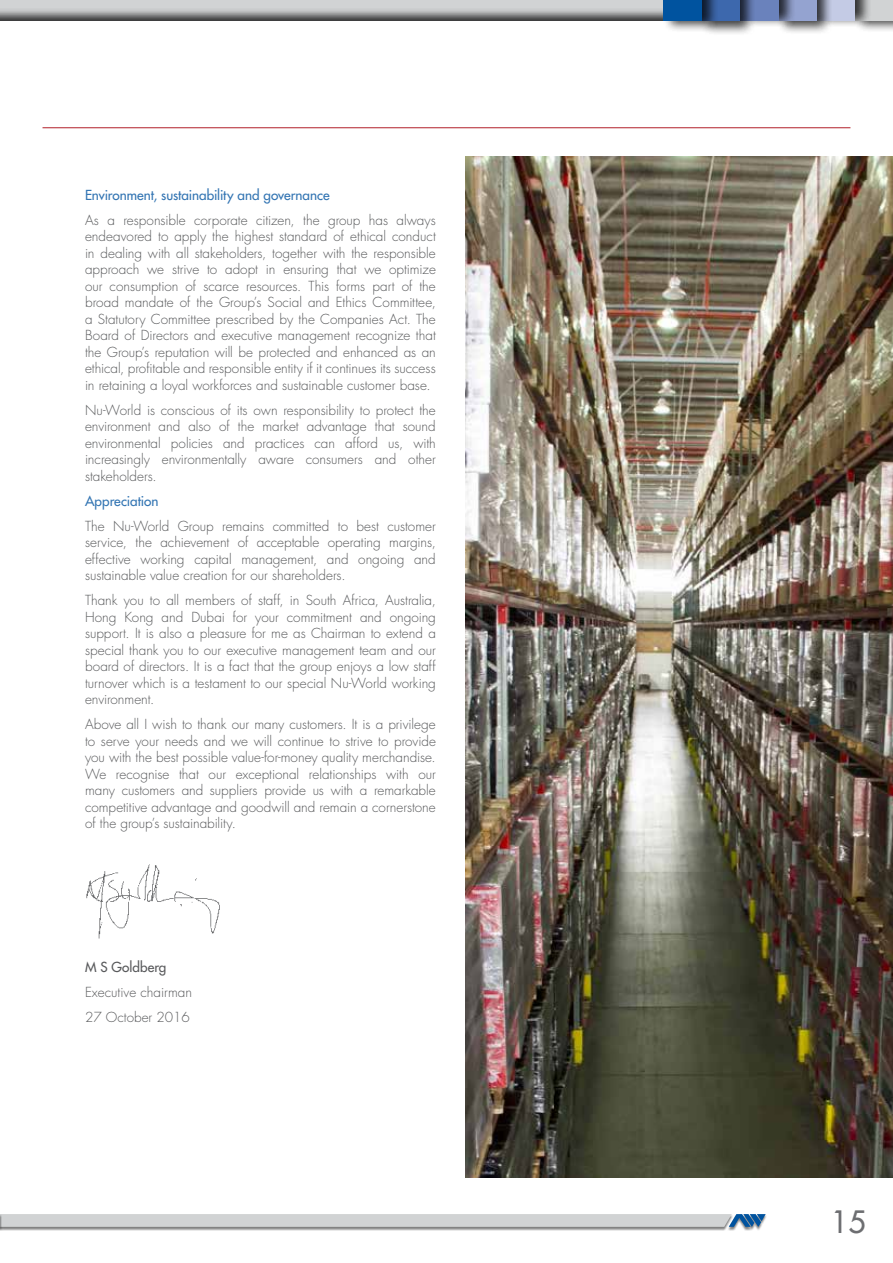
<style>
.page{position:relative;width:893px;height:1263px;background:#fff}
.page>*{position:absolute;margin:0;border:0;box-sizing:border-box;transform-origin:0 0}
.t1{font:500 30px "Futura Std";color:#6d6e71}
.t2{font:300 13.5px/16.5px "Futura Std";color:#58595b;text-align:justify}
.t3{font:500 13.5px "Futura Std";letter-spacing:-.005em;color:#3375b3}
.t4{font:500 13.5px "Futura Std";color:#58595b}
</style>
<div class="page">
<img style="left:466px;top:156px;width:427px;height:1022px">
<img style="left:86px;top:864px;width:134px;height:75px">
<div style="left:0;top:0;width:893px;height:24px;background:#000;opacity:.75"></div>
<div style="left:854px;top:0;width:39px;height:32px;background:#000;opacity:.75"></div>
<div style="left:855px;top:0;width:38px;height:21px;background:#d1d3d4"></div>
<div style="left:816px;top:0;width:56px;height:28px;background:#000;opacity:.75"></div>
<div style="left:816px;top:0;width:39px;height:21px;background:#c4cbe5"></div>
<div style="left:777px;top:0;width:56px;height:34px;background:#000;opacity:.75"></div>
<div style="left:778px;top:0;width:38px;height:21px;background:#94a3d0"></div>
<div style="left:739px;top:0;width:56px;height:28px;background:#000;opacity:.75"></div>
<div style="left:740px;top:0;width:38px;height:21px;background:#6a82bc"></div>
<div style="left:699px;top:0;width:56px;height:35px;background:#000;opacity:.75"></div>
<div style="left:702px;top:0;width:38px;height:21px;background:#3d68ad"></div>
<div style="left:663px;top:0;width:56px;height:32px;background:#000;opacity:.75"></div>
<div style="left:663px;top:0;width:39px;height:21px;background:#00539f"></div>
<svg style="left:0;top:1214px;width:766px;height:17px;background:#c4c7c9"></svg>
<hr style="left:43px;top:127px;width:807px;height:1px;background:#b22029">
<p class="t3" style="left:85px;top:186px;width:246px">Environment, sustainability and governance</p>
<p class="t2" style="left:85px;top:212px;width:352px">As a responsible corporate citizen, the group has always endeavored to apply the highest standard of ethical conduct in dealing with all stakeholders, together with the responsible approach we strive to adopt in ensuring that we optimize our consumption of scarce resources. This forms part of the broad mandate of the Group’s Social and Ethics Committee, a Statutory Committee prescribed by the Companies Act. The Board of Directors and executive management recognize that the Group’s reputation will be protected and enhanced as an ethical, profitable and responsible entity if it continues its success in retaining a loyal workforces and sustainable customer base.</p>
<p class="t2" style="left:85px;top:402px;width:352px">Nu-World is conscious of its own responsibility to protect the environment and also of the market advantage that sound environmental policies and practices can afford us, with increasingly environmentally aware consumers and other stakeholders.</p>
<p class="t3" style="left:85px;top:492px;width:75px">Appreciation</p>
<p class="t2" style="left:85px;top:518px;width:352px">The Nu-World Group remains committed to best customer service, the achievement of acceptable operating margins, effective working capital management, and ongoing and sustainable value creation for our shareholders.</p>
<p class="t2" style="left:85px;top:592px;width:352px">Thank you to all members of staff, in South Africa, Australia, Hong Kong and Dubai for your commitment and ongoing support. It is also a pleasure for me as Chairman to extend a special thank you to our executive management team and our board of directors. It is a fact that the group enjoys a low staff turnover which is a testament to our special Nu-World working environment.</p>
<p class="t2" style="left:85px;top:716px;width:352px">Above all I wish to thank our many customers. It is a privilege to serve your needs and we will continue to strive to provide you with the best possible value-for-money quality merchandise.<br>We recognise that our exceptional relationships with our many customers and suppliers provide us with a remarkable competitive advantage and goodwill and remain a cornerstone of the group’s sustainability.</p>
<p class="t4" style="left:85px;top:959px;width:83px">M S Goldberg</p>
<p class="t2" style="left:85px;top:980px;width:109px;line-height:25px">Executive chairman<br>27 October 2016</p>
<h1 class="t1" style="left:831px;top:1203px;width:36px">15</h1>
</div>
